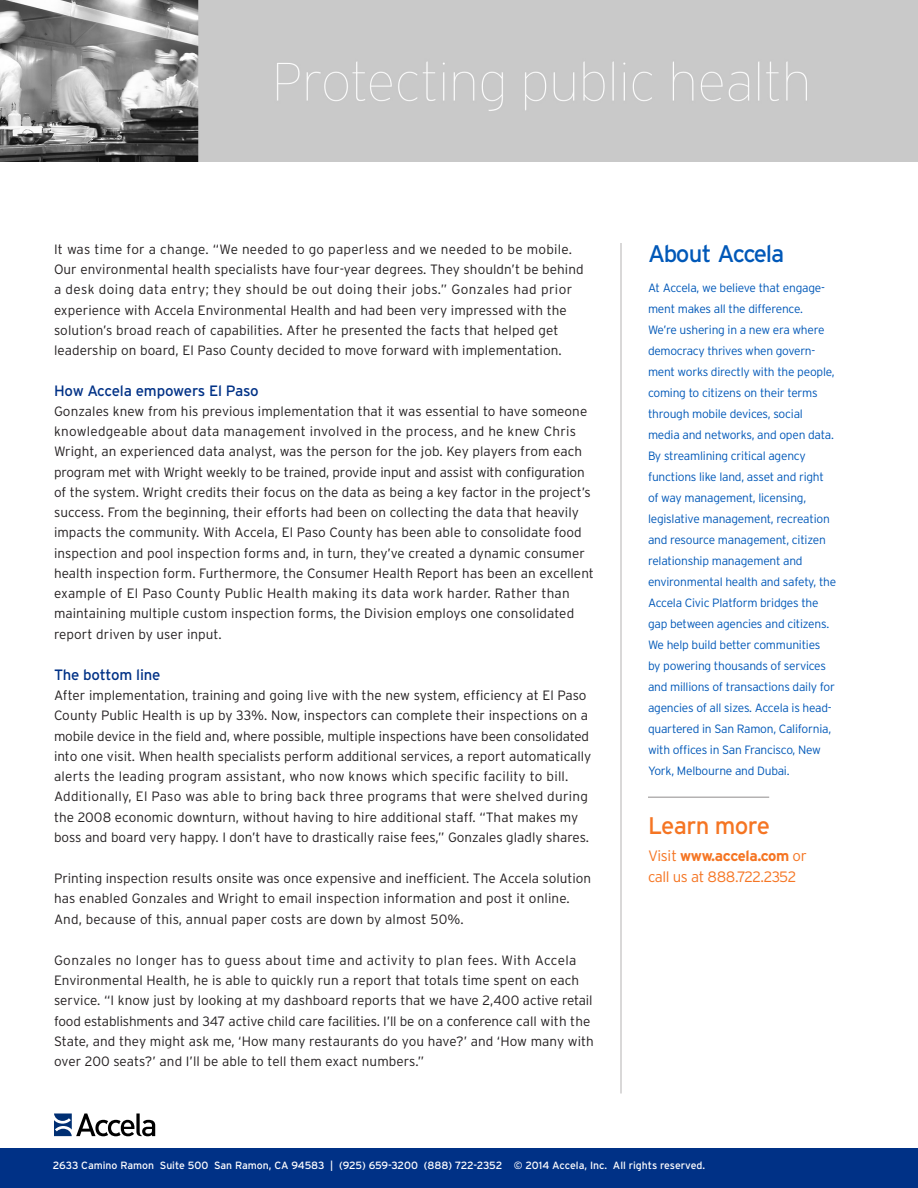
<style>
.page{position:relative;width:918px;height:1188px;background:#fff}
.page>*{position:absolute;margin:0;border:0;box-sizing:border-box;transform-origin:0 0}
.t1{font:24px "Interstate";letter-spacing:-.05em;color:#0058b8}
.t2{font:24px "Interstate";letter-spacing:-.025em;color:#f57523}
.t3{font:300 15px/21px "Interstate";letter-spacing:-.03em;color:#f57523}
.Headline{font:15px "Interstate";letter-spacing:-.01em;color:#003186}
.Headline-2{font:300 13.5px/20.2px "Interstate";letter-spacing:.005em;color:#231f20}
.t4{font:300 12px/21px "Interstate";letter-spacing:-.02em;color:#0058b8}
.t5{font:10.5px "Interstate";letter-spacing:-.005em;color:#fff}
.s1{font-weight:700}
</style>
<div class="page">
<hr style="left:621px;top:243px;width:1px;height:851px;background:#b4b2b2">
<div style="left:0;top:1148px;width:918px;height:40px;background:#003186"></div>
<svg style="left:54px;top:1113px;width:101px;height:23px"></svg>
<hr style="left:648px;top:796px;width:121px;height:2px;background:#b4b2b2">
<img style="left:0;top:0;width:918px;height:162px">
<p class="Headline-2" style="left:54px;top:239px;width:531px">It was time for a change. “We needed to go paperless and we needed to be mobile.<br>Our environmental health specialists have four-year degrees. They shouldn’t be behind a desk doing data entry; they should be out doing their jobs.” Gonzales had prior experience with Accela Environmental Health and had been very impressed with the solution’s broad reach of capabilities. After he presented the facts that helped get leadership on board, El Paso County decided to move forward with implementation.</p>
<p class="Headline" style="left:54px;top:381px;width:206px">How Accela empowers El Paso</p>
<p class="Headline-2" style="left:54px;top:401px;width:542px">Gonzales knew from his previous implementation that it was essential to have someone knowledgeable about data management involved in the process, and he knew Chris Wright, an experienced data analyst, was the person for the job. Key players from each program met with Wright weekly to be trained, provide input and assist with configuration of the system. Wright credits their focus on the data as being a key factor in the project’s success. From the beginning, their efforts had been on collecting the data that heavily impacts the community. With Accela, El Paso County has been able to consolidate food inspection and pool inspection forms and, in turn, they’ve created a dynamic consumer health inspection form. Furthermore, the Consumer Health Report has been an excellent example of El Paso County Public Health making its data work harder. Rather than maintaining multiple custom inspection forms, the Division employs one consolidated report driven by user input.</p>
<p class="Headline" style="left:54px;top:665px;width:108px">The bottom line</p>
<p class="Headline-2" style="left:54px;top:685px;width:539px">After implementation, training and going live with the new system, efficiency at El Paso County Public Health is up by 33%. Now, inspectors can complete their inspections on a mobile device in the field and, where possible, multiple inspections have been consolidated into one visit. When health specialists perform additional services, a report automatically alerts the leading program assistant, who now knows which specific facility to bill.<br>Additionally, El Paso was able to bring back three programs that were shelved during the 2008 economic downturn, without having to hire additional staff. “That makes my boss and board very happy. I don’t have to drastically raise fees,” Gonzales gladly shares.</p>
<p class="Headline-2" style="left:54px;top:868px;width:539px">Printing inspection results onsite was once expensive and inefficient. The Accela solution has enabled Gonzales and Wright to email inspection information and post it online.<br>And, because of this, annual paper costs are down by almost 50%.</p>
<p class="Headline-2" style="left:54px;top:950px;width:541px">Gonzales no longer has to guess about time and activity to plan fees. With Accela Environmental Health, he is able to quickly run a report that totals time spent on each service. “I know just by looking at my dashboard reports that we have 2,400 active retail food establishments and 347 active child care facilities. I’ll be on a conference call with the State, and they might ask me, ‘How many restaurants do you have?’ and ‘How many with over 200 seats?’ and I’ll be able to tell them exact numbers.”</p>
<h1 class="t1" style="left:648px;top:239px;width:138px">About Accela</h1>
<p class="t4" style="left:648px;top:277px;width:190px">At Accela, we believe that engage&shy;ment makes all the difference.<br>We’re ushering in a new era where democracy thrives when govern&shy;ment works directly with the people, coming to citizens on their terms through mobile devices, social media and networks, and open data.<br>By streamlining critical agency functions like land, asset and right of way management, licensing, legislative management, recreation and resource management, citizen relationship management and environmental health and safety, the Accela Civic Platform bridges the gap between agencies and citizens.<br>We help build better communities<br>by powering thousands of services and millions of transactions daily for agencies of all sizes. Accela is head&shy;quartered in San Ramon, California, with offices in San Francisco, New York, Melbourne and Dubai.</p>
<h1 class="t2" style="left:648px;top:811px;width:124px">Learn more</h1>
<p class="t3" style="left:648px;top:845px;width:160px">Visit <span class="s1">www.accela.com</span> or call us at 888.722.2352</p>
<p class="t5" style="left:53px;top:1159px;width:654px">2633 Camino Ramon Suite 500 San Ramon, CA 94583 | (925) 659-3200 (888) 722-2352 © 2014 Accela, Inc. All rights reserved.</p>
</div>
